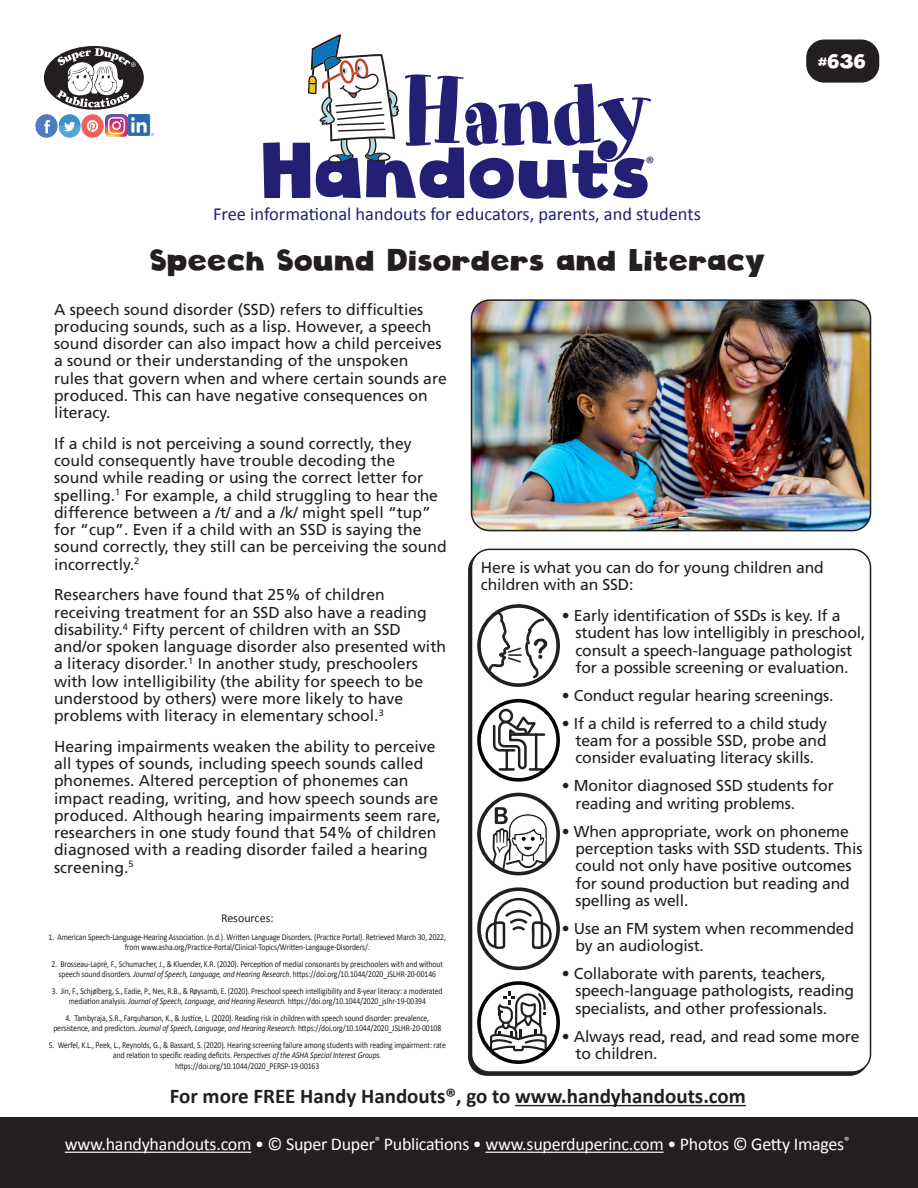
<style>
.page{position:relative;width:918px;height:1188px;background:#fff}
.page>*{position:absolute;margin:0;border:0;box-sizing:border-box;transform-origin:0 0}
.t1{font:93.75px "Art Department JNL";letter-spacing:-.03em;color:#231f75}
.t2{font:76.8px "Cloudy Witha Chanceof Love";color:#231f75}
.HH_Title{font:30px "Cloudy Witha Chanceof Love";color:#231f20}
.HH_TEXT{font:700 21px "Calibri";color:#231f20}
.t3{font:19.5px "Cloudy Witha Chanceof Love";color:#fff}
.t4{font:18.45px "Calibri";color:#231f75}
.t5{font:18px "Calibri";letter-spacing:-.015em;color:#fff}
.t6{font:18px "Calibri";color:#231f75}
.HH_TEXT-2{font:15.75px/17.2px "Frutiger";color:#231f20}
.HH_Title-2{font:12px "Calibri";color:#231f20}
.HH_Title-3{font:9px/10.8px "Calibri";letter-spacing:-.01em;color:#231f20;text-align:center;scale:.85 1}
.s1{font-style:italic}
</style>
<div class="page">
<div style="left:471px;top:549px;width:400px;height:524px;border:2px solid #231f20;border-radius:18px"></div>
<hr style="left:515px;top:1105px;width:231px;height:1px;background:#231f20">
<div style="left:806px;top:40px;width:73px;height:43px;background:#231f20;border-radius:18px"></div>
<div style="left:0;top:1118px;width:918px;height:70px;background:#231f20"></div>
<div style="left:44px;top:46px;width:100px;height:64px;background:#231f20;border-radius:50%"></div>
<svg style="left:56px;top:48px;width:80px;height:60px"></svg>
<img style="left:36px;top:115px;width:68px;height:22px">
<img style="left:106px;top:115px;width:21px;height:21px">
<hr style="left:65px;top:1152px;width:186px;height:1px;background:#fff">
<hr style="left:486px;top:1152px;width:178px;height:1px;background:#fff">
<img style="left:129px;top:115px;width:24px;height:21px">
<svg style="left:308px;top:34px;width:91px;height:129px"></svg>
<img style="left:472px;top:302px;width:399px;height:229px">
<div style="left:471px;top:299px;width:400px;height:232px;border:2px solid #231f20;border-radius:18px"></div>
<div style="left:477px;top:604px;width:83px;height:83px;border:4px solid #231f20;border-radius:50%"></div>
<svg style="left:488px;top:610px;width:59px;height:69px"></svg>
<hr style="left:499px;top:768px;width:16px;height:3px;background:#231f20">
<hr style="left:529px;top:768px;width:14px;height:3px;background:#231f20">
<hr style="left:509px;top:733px;width:36px;height:3px;background:#231f20">
<div style="left:477px;top:699px;width:83px;height:83px;border:4px solid #040503;border-radius:50%"></div>
<svg style="left:493px;top:709px;width:46px;height:60px"></svg>
<div style="left:477px;top:793px;width:83px;height:82px;border:4px solid #231f20;border-radius:50%"></div>
<div style="left:477px;top:981px;width:83px;height:83px;border:4px solid #040503;border-radius:50%"></div>
<svg style="left:482px;top:807px;width:73px;height:244px"></svg>
<div style="left:477px;top:887px;width:83px;height:83px;border:4px solid #231f20;border-radius:50%"></div>
<p class="t1" style="left:402px;top:57px;width:252px">Handy</p>
<p class="t2" style="left:264px;top:123px;width:391px">Handouts</p>
<p class="t6" style="left:646px;top:150px;width:11px">®</p>
<p class="t4" style="left:213px;top:201px;width:489px">Free informational handouts for educators, parents, and students</p>
<p class="HH_Title" style="left:151px;top:241px;width:617px">Speech Sound Disorders and Literacy</p>
<p class="t3" style="left:819px;top:49px;width:49px">#636</p>
<p class="HH_TEXT-2" style="left:54px;top:300px;width:394px">A speech sound disorder (SSD) refers to difficulties producing sounds, such as a lisp. However, a speech sound disorder can also impact how a child perceives a sound or their understanding of the unspoken rules that govern when and where certain sounds are produced. This can have negative consequences on literacy.</p>
<p class="HH_TEXT-2" style="left:54px;top:435px;width:394px">If a child is not perceiving a sound correctly, they could consequently have trouble decoding the<br>sound while reading or using the correct letter for spelling.<sup>1</sup> For example, a child struggling to hear the difference between a /t/ and a /k/ might spell “tup” for “cup”. Even if a child with an SSD is saying the sound correctly, they still can be perceiving the sound incorrectly.<sup>2</sup></p>
<p class="HH_TEXT-2" style="left:54px;top:586px;width:394px">Researchers have found that 25% of children receiving treatment for an SSD also have a reading disability.<sup>4</sup> Fifty percent of children with an SSD and/or spoken language disorder also presented with a literacy disorder.<sup>1</sup> In another study, preschoolers with low intelligibility (the ability for speech to be understood by others) were more likely to have problems with literacy in elementary school.<sup>3</sup></p>
<p class="HH_TEXT-2" style="left:54px;top:738px;width:388px">Hearing impairments weaken the ability to perceive all types of sounds, including speech sounds called phonemes. Altered perception of phonemes can impact reading, writing, and how speech sounds are produced. Although hearing impairments seem rare, researchers in one study found that 54% of children diagnosed with a reading disorder failed a hearing screening.<sup>5</sup></p>
<p class="HH_TEXT-2" style="left:481px;top:559px;width:344px">Here is what you can do for young children and children with an SSD:</p>
<p class="HH_TEXT-2" style="left:575px;top:607px;width:292px;text-indent:-14px">• Early identification of SSDs is key. If a student has low intelligibly in preschool, consult a speech-language pathologist for a possible screening or evaluation.</p>
<p class="HH_TEXT-2" style="left:562px;top:687px;width:273px">• Conduct regular hearing screenings.</p>
<p class="HH_TEXT-2" style="left:575px;top:715px;width:253px;text-align:justify;text-indent:-14px">• If a child is referred to a child study team for a possible SSD, probe and consider evaluating literacy skills.</p>
<p class="HH_TEXT-2" style="left:575px;top:777px;width:260px;text-indent:-14px">• Monitor diagnosed SSD students for reading and writing problems.</p>
<p class="HH_TEXT-2" style="left:575px;top:823px;width:289px;text-indent:-14px">• When appropriate, work on phoneme perception tasks with SSD students. This could not only have positive outcomes for sound production but reading and spelling as well.</p>
<p class="HH_TEXT-2" style="left:575px;top:920px;width:280px;text-indent:-14px">• Use an FM system when recommended by an audiologist.</p>
<p class="HH_TEXT-2" style="left:575px;top:965px;width:280px;text-indent:-14px">• Collaborate with parents, teachers, speech-language pathologists, reading specialists, and other professionals.</p>
<p class="HH_TEXT-2" style="left:575px;top:1027px;width:286px;text-indent:-14px">• Always read, read, and read some more to children.</p>
<p class="HH_Title-2" style="left:221px;top:910px;width:54px">Resources:</p>
<p class="HH_Title-3" style="left:49px;top:931px;width:469px">1. American Speech-Language-Hearing Association. (n.d.). Written Language Disorders. (Practice Portal). Retrieved March 30, 2022, from www.asha.org/Practice-Portal/Clinical-Topics/Written-Langauge-Disorders/.</p>
<p class="HH_Title-3" style="left:52px;top:958px;width:462px">2. Brosseau-Lapré, F., Schumacher, J., &amp; Kluender, K.R. (2020). Perception of medial consonants by preschoolers with and without speech sound disorders. <span class="s1">Journal of Speech, Language, and Hearing Research.</span> https://doi.org/10.1044/2020_JSLHR-20-00146</p>
<p class="HH_Title-3" style="left:52px;top:985px;width:461px">3. Jin, F., Schjølberg, S., Eadie, P., Nes, R.B., &amp; Røysamb, E. (2020). Preschool speech intelligibility and 8-year literacy: a moderated mediation analysis. <span class="s1">Journal of Speech, Language, and Hearing Research.</span> https://doi.org/10.1044/2020_jslhr-19-00394</p>
<p class="HH_Title-3" style="left:53px;top:1012px;width:458px">4. Tambyraja, S.R., Farquharson, K., &amp; Justice, L. (2020). Reading risk in children with speech sound disorder: prevalence, persistence, and predictors. <span class="s1">Journal of Speech, Language, and Hearing Research.</span> https://doi.org/10.1044/2020_JSLHR-20-00108</p>
<p class="HH_Title-3" style="left:49px;top:1039px;width:469px">5. Werfel, K.L., Peek, L., Reynolds, G., &amp; Bassard, S. (2020). Hearing screening failure among students with reading impairment: rate and relation to specific reading deficits. <span class="s1">Perspectives of the ASHA Special Interest Groups. </span>https://doi.org/10.1044/2020_PERSP-19-00163</p>
<p class="HH_TEXT" style="left:170px;top:1081px;width:578px">For more FREE Handy Handouts®, go to www.handyhandouts.com</p>
<p class="t5" style="left:65px;top:1132px;width:786px">www.handyhandouts.com • © Super Duper<sup>®</sup> Publications • www.superduperinc.com • Photos © Getty Images<sup>®</sup></p>
</div>
